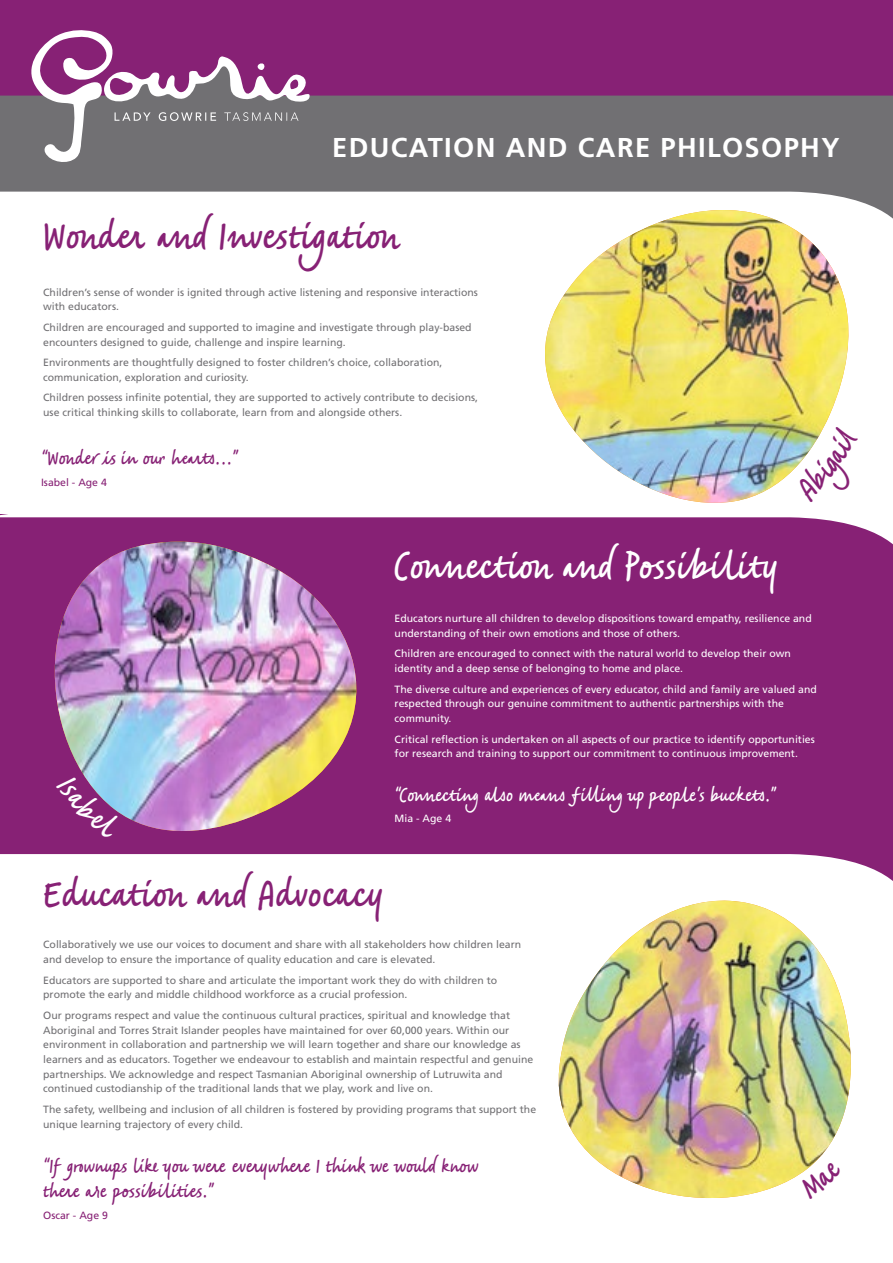
<style>
.page{position:relative;width:893px;height:1263px;background:#fff}
.page>*{position:absolute;margin:0;border:0;box-sizing:border-box;transform-origin:0 0}
.t1{font:42px "Saltbush";color:#872175}
.t2{font:42px "Saltbush";color:#fff}
.t3{font:700 27.3px "Frutiger";letter-spacing:.05em;color:#fff}
.t4{font:21px/25.2px "Saltbush";letter-spacing:-.005em;color:#872175}
.t5{font:21px "Saltbush";color:#fff}
.t6{font:10.5px/14.7px "Frutiger";color:#717073}
.t7{font:10.5px/14.7px "Frutiger";color:#fff}
.t8{font:10.5px "Frutiger";color:#872175}
</style>
<div class="page">
<div style="left:0;top:0;width:893px;height:106px;background:#872175"></div>
<div style="left:0;top:515px;width:893px;height:338px;background:#872175"></div>
<div style="left:0;top:96px;width:893px;height:96px;background:#717073"></div>
<svg style="left:0;top:853px;width:893px;height:28px"></svg>
<svg style="left:0;top:514px;width:893px;height:31px"></svg>
<svg style="left:495px;top:155px;width:398px;height:363px"></svg>
<img style="left:543px;top:210px;width:307px;height:294px">
<svg style="left:26px;top:540px;width:385px;height:5px"></svg>
<img style="left:26px;top:542px;width:381px;height:289px">
<svg style="left:547px;top:853px;width:307px;height:48px"></svg>
<img style="left:558px;top:901px;width:293px;height:297px">
<svg style="left:31px;top:30px;width:279px;height:132px"></svg>
<svg style="left:799px;top:1161px;width:43px;height:37px"></svg>
<svg style="left:56px;top:776px;width:66px;height:55px"></svg>
<svg style="left:795px;top:427px;width:63px;height:75px"></svg>
<h2 class="t3" style="left:332px;top:131px;width:509px">EDUCATION AND CARE PHILOSOPHY</h2>
<h1 class="t1" style="left:43px;top:209px;width:359px">Wonder and Investigation</h1>
<p class="t6" style="left:43px;top:284px;width:436px">Children’s sense of wonder is ignited through active listening and responsive interactions with educators.</p>
<p class="t6" style="left:43px;top:320px;width:430px">Children are encouraged and supported to imagine and investigate through play-based encounters designed to guide, challenge and inspire learning.</p>
<p class="t6" style="left:43px;top:355px;width:401px">Environments are thoughtfully designed to foster children’s choice, collaboration, communication, exploration and curiosity.</p>
<p class="t6" style="left:43px;top:390px;width:436px">Children possess infinite potential, they are supported to actively contribute to decisions, use critical thinking skills to collaborate, learn from and alongside others.</p>
<h3 class="t4" style="left:41px;top:444px;width:197px">“Wonder is in our hearts...”</h3>
<p class="t8" style="left:41px;top:476px;width:67px">Isabel - Age 4</p>
<h1 class="t2" style="left:395px;top:539px;width:385px">Connection and Possibility</h1>
<p class="t7" style="left:395px;top:611px;width:419px">Educators nurture all children to develop dispositions toward empathy, resilience and understanding of their own emotions and those of others.</p>
<p class="t7" style="left:395px;top:646px;width:398px">Children are encouraged to connect with the natural world to develop their own identity and a deep sense of belonging to home and place.</p>
<p class="t7" style="left:395px;top:682px;width:424px">The diverse culture and experiences of every educator, child and family are valued and respected through our genuine commitment to authentic partnerships with the community.</p>
<p class="t7" style="left:395px;top:732px;width:422px">Critical reflection is undertaken on all aspects of our practice to identify opportunities for research and training to support our commitment to continuous improvement.</p>
<h3 class="t5" style="left:395px;top:781px;width:382px">“Connecting also means f illing up people’s buckets.”</h3>
<p class="t7" style="left:395px;top:811px;width:58px">Mia - Age 4</p>
<h1 class="t1" style="left:43px;top:867px;width:342px">Education and Advocacy</h1>
<p class="t6" style="left:43px;top:937px;width:479px">Collaboratively we use our voices to document and share with all stakeholders how children learn and develop to ensure the importance of quality education and care is elevated.</p>
<p class="t6" style="left:43px;top:972px;width:456px">Educators are supported to share and articulate the important work they do with children to promote the early and middle childhood workforce as a crucial profession.</p>
<p class="t6" style="left:43px;top:1008px;width:491px">Our programs respect and value the continuous cultural practices, spiritual and knowledge that Aboriginal and Torres Strait Islander peoples have maintained for over 60,000 years. Within our environment in collaboration and partnership we will learn together and share our knowledge as learners and as educators. Together we endeavour to establish and maintain respectful and genuine partnerships. We acknowledge and respect Tasmanian Aboriginal ownership of Lutruwita and continued custodianship of the traditional lands that we play, work and live on.</p>
<p class="t6" style="left:43px;top:1102px;width:494px">The safety, wellbeing and inclusion of all children is fostered by providing programs that support the unique learning trajectory of every child.</p>
<h3 class="t4" style="left:43px;top:1152px;width:437px">“If grownups like you were everywhere I think we would know there are possibilities.”</h3>
<p class="t8" style="left:43px;top:1209px;width:66px">Oscar - Age 9</p>
</div>
